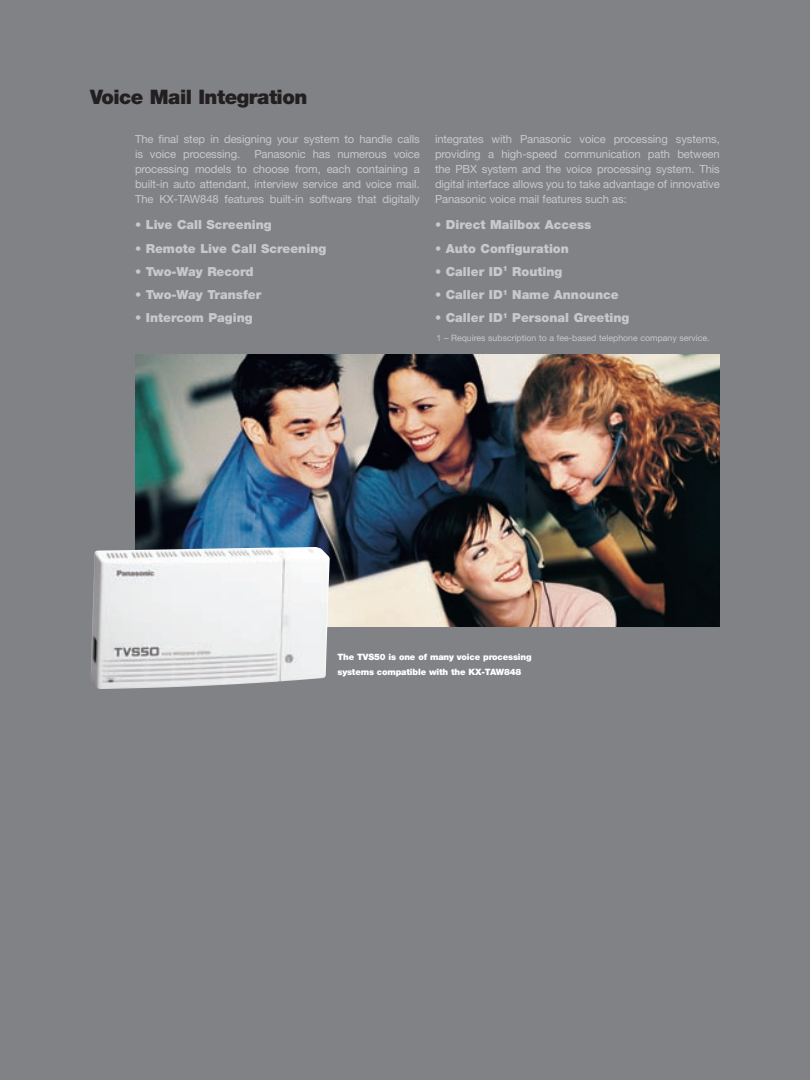
<style>
.page{position:relative;width:810px;height:1080px;background:#808285}
.page>*{position:absolute;margin:0;border:0;box-sizing:border-box;transform-origin:0 0}
.t1{font:900 20px "Helvetica Neue";letter-spacing:-.025em;color:#231f20}
.t2{font:900 12.5px "Helvetica Neue";color:#c7c8ca}
.t3{font:11.25px/15px "Helvetica Neue";letter-spacing:-.01em;color:#c7c8ca;text-align:justify}
.t4{font:900 8.75px/15px "Helvetica Neue";letter-spacing:-.015em;color:#fff}
.t5{font:8.75px "Helvetica Neue";color:#c7c8ca}
</style>
<div class="page">
<img style="left:135px;top:355px;width:585px;height:272px">
<img style="left:91px;top:547px;width:239px;height:142px">
<h1 class="t1" style="left:90px;top:85px;width:219px">Voice Mail Integration</h1>
<p class="t3" style="left:135px;top:131px;width:286px">The final step in designing your system to handle calls is voice processing.</p>
<p class="t3" style="left:135px;top:146px;width:286px;text-indent:119px">Panasonic has numerous voice processing models to choose from, each containing a built-in auto attendant, interview service and voice mail.<br>The KX-TAW848 features built-in software that digitally</p>
<p class="t2" style="left:135px;top:217px;width:138px">• Live Call Screening</p>
<p class="t2" style="left:135px;top:241px;width:193px">• Remote Live Call Screening</p>
<p class="t2" style="left:135px;top:264px;width:120px">• Two-Way Record</p>
<p class="t2" style="left:135px;top:287px;width:128px">• Two-Way Transfer</p>
<p class="t2" style="left:135px;top:310px;width:119px">• Intercom Paging</p>
<p class="t3" style="left:435px;top:131px;width:286px">integrates with Panasonic voice processing systems, providing a high-speed communication path between the PBX system and the voice processing system. This digital interface allows you to take advantage of innovative Panasonic voice mail features such as:</p>
<p class="t2" style="left:435px;top:217px;width:158px">• Direct Mailbox Access</p>
<p class="t2" style="left:435px;top:241px;width:135px">• Auto Configuration</p>
<p class="t2" style="left:435px;top:264px;width:129px">• Caller ID<sup>1</sup> Routing</p>
<p class="t2" style="left:435px;top:287px;width:185px">• Caller ID<sup>1</sup> Name Announce</p>
<p class="t2" style="left:435px;top:310px;width:196px">• Caller ID<sup>1</sup> Personal Greeting</p>
<p class="t5" style="left:437px;top:333px;width:275px">1 – Requires subscription to a fee-based telephone company service.</p>
<p class="t4" style="left:338px;top:649px;width:196px">The TVS50 is one of many voice processing systems compatible with the KX-TAW848</p>
</div>
